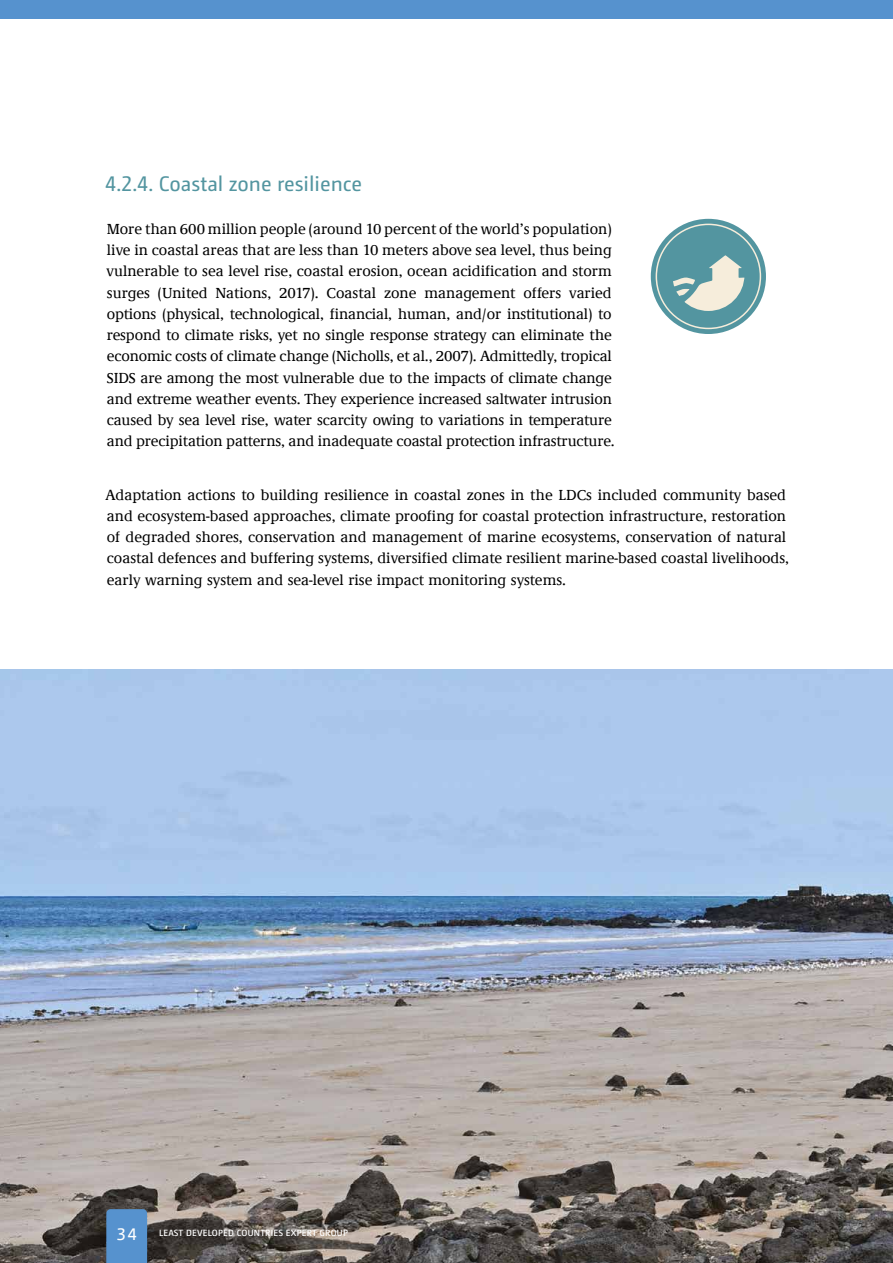
<style>
.page{position:relative;width:893px;height:1263px;background:#fff}
.page>*{position:absolute;margin:0;border:0;box-sizing:border-box;transform-origin:0 0}
.t1{font:21px "Camingo Dos Pro";color:#5395a0}
.t2{font:500 15px/21.3px "Demos LT";color:#000}
.t3{font:600 9px "Camingo Dos Pro";letter-spacing:.025em;color:#fff}
.s1{font-weight:400;font-size:18px}
</style>
<div class="page">
<div style="left:0;top:0;width:893px;height:19px;background:#5692ce"></div>
<img style="left:0;top:670px;width:893px;height:593px">
<div style="left:106px;top:1209px;width:41px;height:54px;background:#5692ce"></div>
<div style="left:651px;top:219px;width:115px;height:115px;background:#5395a0;border-radius:50%"></div>
<div style="left:656px;top:224px;width:105px;height:105px;border:2px solid #f6eddb;border-radius:50%"></div>
<svg style="left:673px;top:255px;width:71px;height:56px"></svg>
<h1 class="t1" style="left:105px;top:172px;width:259px">4.2.4. Coastal zone resilience</h1>
<p class="t2" style="left:107px;top:219px;width:510px">More than 600 million people (around 10 percent of the world’s population) live in coastal areas that are less than 10 meters above sea level, thus being vulnerable to sea level rise, coastal erosion, ocean acidification and storm surges (United Nations, 2017). Coastal zone management offers varied options (physical, technological, financial, human, and/or institutional) to respond to climate risks, yet no single response strategy can eliminate the economic costs of climate change (Nicholls, et al., 2007). Admittedly, tropical SIDS are among the most vulnerable due to the impacts of climate change and extreme weather events. They experience increased saltwater intrusion caused by sea level rise, water scarcity owing to variations in temperature and precipitation patterns, and inadequate coastal protection infrastructure.</p>
<p class="t2" style="left:106px;top:484px;width:685px">Adaptation actions to building resilience in coastal zones in the LDCs included community based and ecosystem-based approaches, climate proofing for coastal protection infrastructure, restoration of degraded shores, conservation and management of marine ecosystems, conservation of natural coastal defences and buffering systems, diversified climate resilient marine-based coastal livelihoods, early warning system and sea-level rise impact monitoring systems.</p>
<p class="t3" style="left:116px;top:1227px;width:233px"><span class="s1">34</span> LEAST DEVELOPED COUNTRIES EXPERT GROUP</p>
</div>
